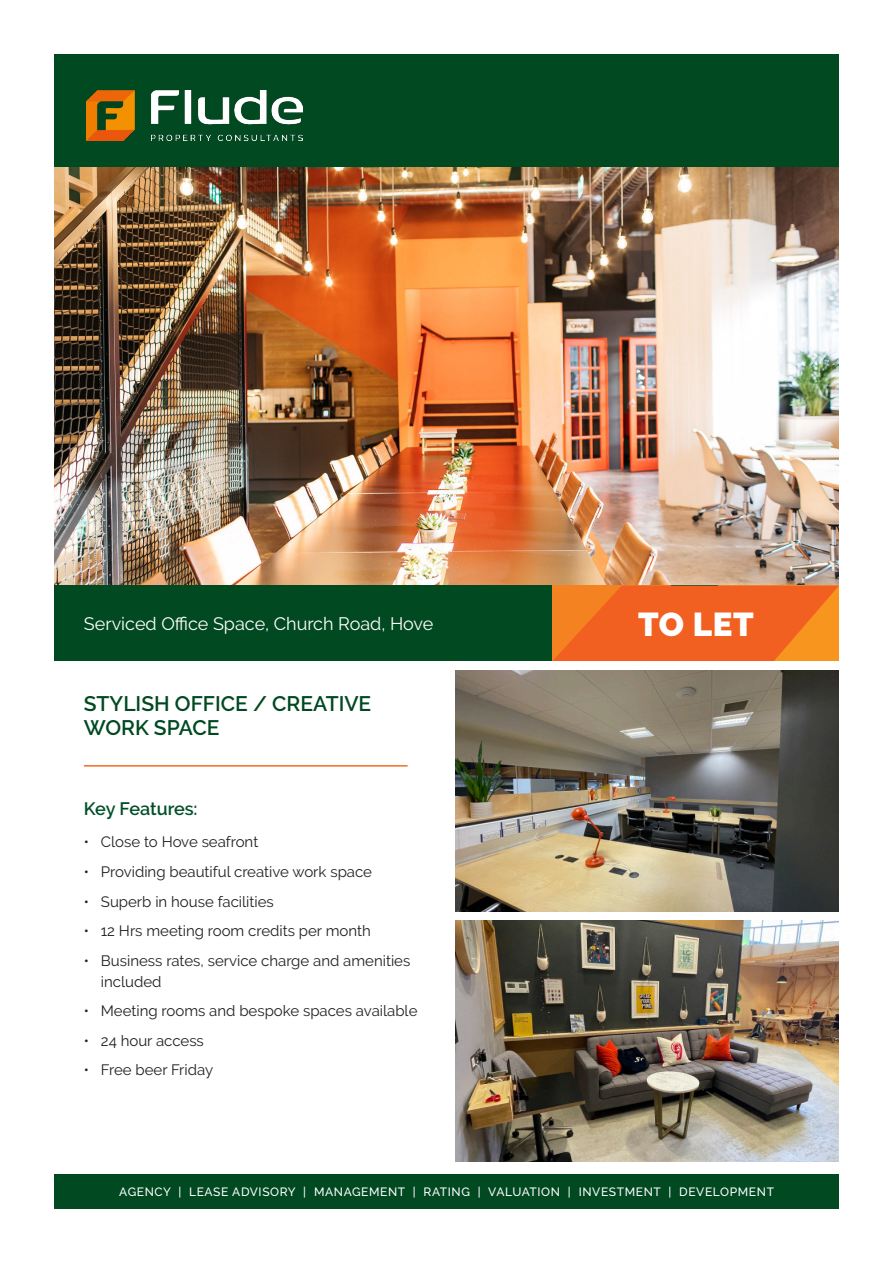
<style>
.page{position:relative;width:893px;height:1263px;background:#fff}
.page>*{position:absolute;margin:0;border:0;box-sizing:border-box;transform-origin:0 0}
.t1{font:900 33px "Raleway";color:#fff}
.Flude_-_Main_Header{font:600 21px/24px "Raleway";color:#004921}
.t2{font:18px "Raleway";color:#fff}
.Flude_-_Tagline_Text{font:600 18px "Raleway";letter-spacing:-.005em;color:#004f28}
.t3{font:15px/21px "Raleway";color:#231f20}
.t4{font:500 12px "Raleway";letter-spacing:.05em;color:#fff}
</style>
<div class="page">
<img style="left:455px;top:921px;width:384px;height:241px">
<img style="left:455px;top:670px;width:384px;height:241px">
<img style="left:54px;top:166px;width:785px;height:420px">
<hr style="left:84px;top:765px;width:324px;height:1px;background:#f36e21">
<div style="left:54px;top:1175px;width:785px;height:34px;background:#004921"></div>
<div style="left:54px;top:54px;width:785px;height:112px;background:#004921"></div>
<img style="left:87px;top:90px;width:216px;height:51px">
<div style="left:54px;top:586px;width:785px;height:75px;background:#004921"></div>
<svg style="left:552px;top:586px;width:287px;height:75px;background:#f26a20"></svg>
<p class="t2" style="left:84px;top:613px;width:351px">Serviced Office Space, Church Road, Hove</p>
<p class="t1" style="left:638px;top:605px;width:117px">TO LET</p>
<p class="Flude_-_Main_Header" style="left:84px;top:692px;width:289px">STYLISH OFFICE / CREATIVE<br>WORK SPACE</p>
<p class="Flude_-_Tagline_Text" style="left:84px;top:798px;width:115px">Key Features:</p>
<p class="t3" style="left:84px;top:832px;width:176px">• Close to Hove seafront</p>
<p class="t3" style="left:84px;top:861px;width:290px">• Providing beautiful creative work space</p>
<p class="t3" style="left:84px;top:891px;width:192px">• Superb in house facilities</p>
<p class="t3" style="left:84px;top:920px;width:288px">• 12 Hrs meeting room credits per month</p>
<p class="t3" style="left:101px;top:950px;width:311px;text-indent:-17px">• Business rates, service charge and amenities included</p>
<p class="t3" style="left:84px;top:1000px;width:335px">• Meeting rooms and bespoke spaces available</p>
<p class="t3" style="left:84px;top:1030px;width:122px">• 24 hour access</p>
<p class="t3" style="left:84px;top:1059px;width:131px">• Free beer Friday</p>
<p class="t4" style="left:119px;top:1185px;width:656px">AGENCY | LEASE ADVISORY | MANAGEMENT | RATING | VALUATION | INVESTMENT | DEVELOPMENT</p>
</div>
